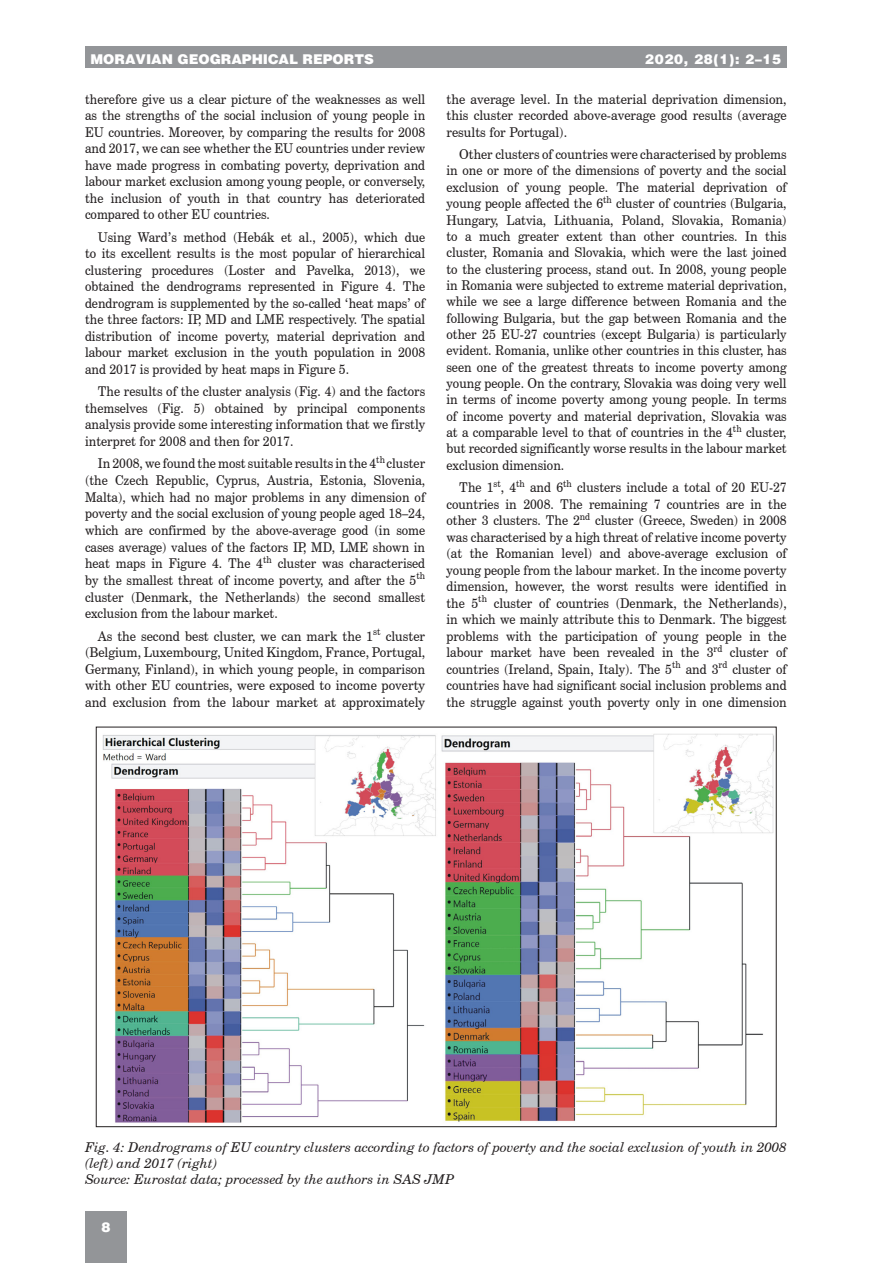
<style>
.page{position:relative;width:893px;height:1263px;background:#fff}
.page>*{position:absolute;margin:0;border:0;box-sizing:border-box;transform-origin:0 0}
.MGR-NEW-basictext{font:13.5px/16.5px "Century Schoolbook CE";color:#231f20;text-align:justify;scale:.92 1}
.MGR-NEW-basictext-2{font:13.5px/16.5px "Century Schoolbook CE";color:#231f20;text-align:justify;scale:.94 1}
.MGR-popisobrazku{font:italic 13.5px/16.2px "Century Schoolbook CE";color:#231f20}
.t1{font:900 13.5px "Switzerland";color:#fff}
</style>
<div class="page">
<div style="left:85px;top:47px;width:702px;height:21px;background:#939598"></div>
<div style="left:85px;top:1212px;width:42px;height:51px;background:#939598"></div>
<img style="left:102px;top:733px;width:672px;height:390px">
<p class="t1" style="left:91px;top:51px;width:285px">MORAVIAN GEOGRAPHICAL REPORTS</p>
<p class="t1" style="left:692px;top:51px;width:91px">2020, 28(1)</p>
<p class="t1" style="left:645px;top:51px;width:138px">2020, 28(1): 2–15</p>
<p class="MGR-NEW-basictext" style="left:85px;top:91px;width:371px">therefore give us a clear picture of the weaknesses as well as the strengths of the social inclusion of young people in EU countries. Moreover, by comparing the results for 2008 and 2017, we can see whether the EU countries under review have made progress in combating poverty, deprivation and labour market exclusion among young people, or conversely, the inclusion of youth in that country has deteriorated compared to other EU countries.</p>
<p class="MGR-NEW-basictext" style="left:85px;top:229px;width:371px;text-indent:13px">Using Ward’s method (Hebák et al., 2005), which due to its excellent results is the most popular of hierarchical clustering procedures (Loster and Pavelka, 2013), we obtained the dendrograms represented in Figure 4. The dendrogram is supplemented by the so-called ‘heat maps’ of the three factors: IP, MD and LME respectively. The spatial distribution of income poverty, material deprivation and labour market exclusion in the youth population in 2008 and 2017 is provided by heat maps in Figure 5.</p>
<p class="MGR-NEW-basictext" style="left:85px;top:383px;width:371px;text-indent:13px">The results of the cluster analysis (Fig. 4) and the factors themselves (Fig. 5) obtained by principal components analysis provide some interesting information that we firstly interpret for 2008 and then for 2017.</p>
<p class="MGR-NEW-basictext" style="left:85px;top:455px;width:371px;text-indent:13px">In 2008, we found the most suitable results in the 4<sup>th</sup> cluster (the Czech Republic, Cyprus, Austria, Estonia, Slovenia, Malta), which had no major problems in any dimension of poverty and the social exclusion of young people aged 18–24, which are confirmed by the above-average good (in some cases average) values of the factors IP, MD, LME shown in heat maps in Figure 4. The 4<sup>th</sup> cluster was characterised by the smallest threat of income poverty, and after the 5<sup>th </sup>cluster (Denmark, the Netherlands) the second smallest exclusion from the labour market.</p>
<p class="MGR-NEW-basictext-2" style="left:85px;top:627px;width:363px;text-indent:13px">As the second best cluster, we can mark the 1<sup>st</sup> cluster (Belgium, Luxembourg, United Kingdom, France, Portugal, Germany, Finland), in which young people, in comparison with other EU countries, were exposed to income poverty and exclusion from the labour market at approximately</p>
<p class="MGR-NEW-basictext-2" style="left:446px;top:91px;width:363px">the average level. In the material deprivation dimension, this cluster recorded above-average good results (average results for Portugal).</p>
<p class="MGR-NEW-basictext" style="left:446px;top:146px;width:371px;text-indent:13px">Other clusters of countries were characterised by problems in one or more of the dimensions of poverty and the social exclusion of young people. The material deprivation of young people affected the 6<sup>th</sup> cluster of countries (Bulgaria, Hungary, Latvia, Lithuania, Poland, Slovakia, Romania) to a much greater extent than other countries. In this cluster, Romania and Slovakia, which were the last joined to the clustering process, stand out. In 2008, young people in Romania were subjected to extreme material deprivation, while we see a large difference between Romania and the following Bulgaria, but the gap between Romania and the other 25 EU-27 countries (except Bulgaria) is particularly evident. Romania, unlike other countries in this cluster, has seen one of the greatest threats to income poverty among young people. On the contrary, Slovakia was doing very well in terms of income poverty among young people. In terms of income poverty and material deprivation, Slovakia was at a comparable level to that of countries in the 4<sup>th</sup> cluster, but recorded significantly worse results in the labour market exclusion dimension.</p>
<p class="MGR-NEW-basictext" style="left:446px;top:479px;width:371px;text-indent:13px">The 1<sup>st</sup>, 4<sup>th</sup> and 6<sup>th</sup> clusters include a total of 20 EU-27 countries in 2008. The remaining 7 countries are in the other 3 clusters. The 2<sup>nd</sup> cluster (Greece, Sweden) in 2008 was characterised by a high threat of relative income poverty (at the Romanian level) and above-average exclusion of young people from the labour market. In the income poverty dimension, however, the worst results were identified in the 5<sup>th</sup> cluster of countries (Denmark, the Netherlands), in which we mainly attribute this to Denmark. The biggest problems with the participation of young people in the labour market have been revealed in the 3<sup>rd</sup> cluster of countries (Ireland, Spain, Italy). The 5<sup>th</sup> and 3<sup>rd</sup> cluster of countries have had significant social inclusion problems and the struggle against youth poverty only in one dimension</p>
<p class="MGR-popisobrazku" style="left:85px;top:1139px;width:703px">Fig. 4: Dendrograms of EU country clusters according to factors of poverty and the social exclusion of youth in 2008 (left) and 2017 (right)</p>
<p class="MGR-popisobrazku" style="left:85px;top:1171px;width:371px">Source: Eurostat data; processed by the authors in SAS JMP</p>
<p class="t1" style="left:101px;top:1219px;width:11px">8</p>
</div>
